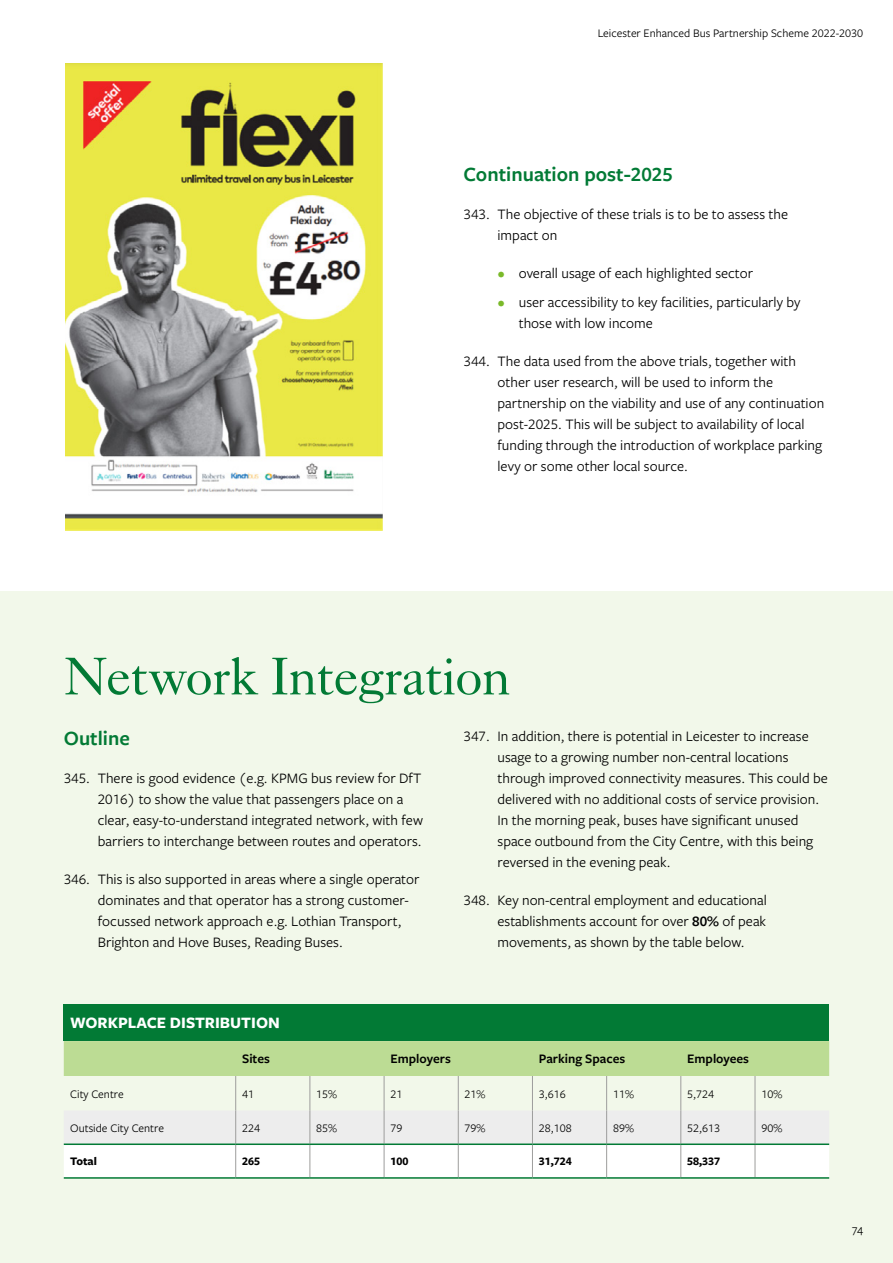
<style>
.page{position:relative;width:893px;height:1263px;background:#fff}
.page>*{position:absolute;margin:0;border:0;box-sizing:border-box;transform-origin:0 0}
.t1{font:52.5px "Kings Caslon Display";color:#027a35}
.t2{font:600 21px "Freight Sans Pro";color:#027a35}
.Table_header{font:700 16.5px "Freight Sans Pro";color:#fff}
.P_-_numbers__LVL1{font:15px/21px "Freight Sans Pro";color:#000}
.P_-_bullet{font:15px/21px "Freight Sans Pro";color:#000}
.Table_section_header{font:600 13.5px "Freight Sans Pro";color:#000}
.Table_copy{font:12px "Freight Sans Pro";color:#000}
.Table_-_copy{font:12px "Freight Sans Pro";color:#000}
.Table_-_copy-2{font:700 12px "Freight Sans Pro";color:#000}
.Table_copy-2{font:700 12px "Freight Sans Pro";color:#000}
.s1{color:#7ab929}
.s2{font-weight:600}
</style>
<div class="page">
<div style="left:0;top:591px;width:893px;height:672px;background:#f2f8ea"></div>
<img style="left:66px;top:64px;width:317px;height:467px">
<div style="left:64px;top:1004px;width:765px;height:37px;background:#027a35"></div>
<div style="left:64px;top:1041px;width:765px;height:35px;background:#bcdc94"></div>
<svg style="left:64px;top:1110px;width:765px;height:67px"></svg>
<hr style="left:235px;top:1076px;width:1px;height:34px;background:#9d9d9c">
<hr style="left:310px;top:1076px;width:1px;height:34px;background:#9d9d9c">
<hr style="left:384px;top:1076px;width:1px;height:34px;background:#9d9d9c">
<hr style="left:458px;top:1076px;width:1px;height:34px;background:#9d9d9c">
<hr style="left:532px;top:1076px;width:1px;height:34px;background:#9d9d9c">
<hr style="left:606px;top:1076px;width:1px;height:34px;background:#9d9d9c">
<hr style="left:681px;top:1076px;width:1px;height:34px;background:#9d9d9c">
<hr style="left:755px;top:1076px;width:1px;height:34px;background:#9d9d9c">
<hr style="left:235px;top:1110px;width:1px;height:33px;background:#9d9d9c">
<hr style="left:310px;top:1110px;width:1px;height:33px;background:#9d9d9c">
<hr style="left:384px;top:1110px;width:1px;height:33px;background:#9d9d9c">
<hr style="left:458px;top:1110px;width:1px;height:33px;background:#9d9d9c">
<hr style="left:532px;top:1110px;width:1px;height:33px;background:#9d9d9c">
<hr style="left:606px;top:1110px;width:1px;height:33px;background:#9d9d9c">
<hr style="left:681px;top:1110px;width:1px;height:33px;background:#9d9d9c">
<hr style="left:755px;top:1110px;width:1px;height:33px;background:#9d9d9c">
<hr style="left:235px;top:1145px;width:1px;height:32px;background:#9d9d9c">
<hr style="left:310px;top:1145px;width:1px;height:32px;background:#9d9d9c">
<hr style="left:384px;top:1145px;width:1px;height:32px;background:#9d9d9c">
<hr style="left:458px;top:1145px;width:1px;height:32px;background:#9d9d9c">
<hr style="left:532px;top:1145px;width:1px;height:32px;background:#9d9d9c">
<hr style="left:606px;top:1145px;width:1px;height:32px;background:#9d9d9c">
<hr style="left:681px;top:1145px;width:1px;height:32px;background:#9d9d9c">
<hr style="left:755px;top:1145px;width:1px;height:32px;background:#9d9d9c">
<hr style="left:64px;top:1143px;width:172px;height:2px;background:#027a35">
<hr style="left:236px;top:1143px;width:74px;height:2px;background:#027a35">
<hr style="left:310px;top:1143px;width:74px;height:2px;background:#027a35">
<hr style="left:384px;top:1143px;width:74px;height:2px;background:#027a35">
<hr style="left:458px;top:1143px;width:74px;height:2px;background:#027a35">
<hr style="left:532px;top:1143px;width:75px;height:2px;background:#027a35">
<hr style="left:607px;top:1143px;width:74px;height:2px;background:#027a35">
<hr style="left:681px;top:1143px;width:74px;height:2px;background:#027a35">
<hr style="left:755px;top:1143px;width:74px;height:2px;background:#027a35">
<hr style="left:64px;top:1177px;width:172px;height:2px;background:#027a35">
<hr style="left:236px;top:1177px;width:74px;height:2px;background:#027a35">
<hr style="left:310px;top:1177px;width:74px;height:2px;background:#027a35">
<hr style="left:384px;top:1177px;width:74px;height:2px;background:#027a35">
<hr style="left:458px;top:1177px;width:74px;height:2px;background:#027a35">
<hr style="left:532px;top:1177px;width:75px;height:2px;background:#027a35">
<hr style="left:607px;top:1177px;width:74px;height:2px;background:#027a35">
<hr style="left:681px;top:1177px;width:74px;height:2px;background:#027a35">
<hr style="left:755px;top:1177px;width:74px;height:2px;background:#027a35">
<p class="Table_copy" style="left:598px;top:25px;width:267px">Leicester Enhanced Bus Partnership Scheme 2022-2030</p>
<h3 class="t2" style="left:463px;top:160px;width:211px">Continuation post-2025</h3>
<p class="P_-_numbers__LVL1" style="left:497px;top:203px;width:292px;text-indent:-34px">343. The objective of these trials is to be to assess the impact on</p>
<p class="P_-_bullet" style="left:497px;top:262px;width:257px"><span class="s1">•</span> overall usage of each highlighted sector</p>
<p class="P_-_bullet" style="left:519px;top:291px;width:283px;text-indent:-21px"><span class="s1">•</span> user accessibility to key facilities, particularly by those with low income</p>
<p class="P_-_numbers__LVL1" style="left:497px;top:350px;width:328px;text-indent:-34px">344. The data used from the above trials, together with other user research, will be used to inform the partnership on the viability and use of any continuation post-2025. This will be subject to availability of local funding through the introduction of workplace parking levy or some other local source.</p>
<h2 class="t1" style="left:64px;top:646px;width:448px">Network Integration</h2>
<h3 class="t2" style="left:64px;top:724px;width:68px">Outline</h3>
<p class="P_-_numbers__LVL1" style="left:98px;top:767px;width:327px;text-indent:-34px">345. There is good evidence (e.g. KPMG bus review for DfT 2016) to show the value that passengers place on a clear, easy-to-understand integrated network, with few barriers to interchange between routes and operators.</p>
<p class="P_-_numbers__LVL1" style="left:98px;top:868px;width:323px;text-indent:-34px">346. This is also supported in areas where a single operator dominates and that operator has a strong customer&shy;focussed network approach e.g. Lothian Transport, Brighton and Hove Buses, Reading Buses.</p>
<p class="P_-_numbers__LVL1" style="left:497px;top:725px;width:332px;text-indent:-34px">347. In addition, there is potential in Leicester to increase usage to a growing number non-central locations through improved connectivity measures. This could be delivered with no additional costs of service provision.<br>In the morning peak, buses have significant unused space outbound from the City Centre, with this being reversed in the evening peak.</p>
<p class="P_-_numbers__LVL1" style="left:497px;top:889px;width:271px;text-align:justify;text-indent:-34px">348. Key non-central employment and educational establishments account for over <span class="s2">80%</span> of peak movements, as shown by the table below.</p>
<p class="Table_header" style="left:70px;top:1011px;width:211px">WORKPLACE DISTRIBUTION</p>
<p class="Table_section_header" style="left:242px;top:1050px;width:29px">Sites</p>
<p class="Table_section_header" style="left:390px;top:1050px;width:62px">Employers</p>
<p class="Table_section_header" style="left:539px;top:1050px;width:88px">Parking Spaces</p>
<p class="Table_section_header" style="left:687px;top:1050px;width:63px">Employees</p>
<p class="Table_copy" style="left:70px;top:1086px;width:55px">City Centre</p>
<p class="Table_-_copy" style="left:242px;top:1086px;width:13px">41</p>
<p class="Table_-_copy" style="left:316px;top:1086px;width:22px">15%</p>
<p class="Table_-_copy" style="left:390px;top:1086px;width:13px">21</p>
<p class="Table_-_copy" style="left:465px;top:1086px;width:22px">21%</p>
<p class="Table_-_copy" style="left:539px;top:1086px;width:28px">3,616</p>
<p class="Table_-_copy" style="left:613px;top:1086px;width:22px">11%</p>
<p class="Table_-_copy" style="left:687px;top:1086px;width:28px">5,724</p>
<p class="Table_-_copy" style="left:761px;top:1086px;width:22px">10%</p>
<p class="Table_copy" style="left:70px;top:1119px;width:95px">Outside City Centre</p>
<p class="Table_-_copy" style="left:242px;top:1119px;width:19px">224</p>
<p class="Table_-_copy" style="left:316px;top:1119px;width:22px">85%</p>
<p class="Table_-_copy" style="left:390px;top:1119px;width:13px">79</p>
<p class="Table_-_copy" style="left:465px;top:1119px;width:22px">79%</p>
<p class="Table_-_copy" style="left:539px;top:1119px;width:34px">28,108</p>
<p class="Table_-_copy" style="left:613px;top:1119px;width:22px">89%</p>
<p class="Table_-_copy" style="left:687px;top:1119px;width:34px">52,613</p>
<p class="Table_-_copy" style="left:761px;top:1119px;width:22px">90%</p>
<p class="Table_copy-2" style="left:70px;top:1153px;width:28px">Total</p>
<p class="Table_-_copy-2" style="left:242px;top:1153px;width:19px">265</p>
<p class="Table_-_copy-2" style="left:390px;top:1153px;width:19px">100</p>
<p class="Table_-_copy-2" style="left:539px;top:1153px;width:34px">31,724</p>
<p class="Table_-_copy-2" style="left:687px;top:1153px;width:34px">58,337</p>
<p class="Table_copy" style="left:852px;top:1221px;width:13px">74</p>
</div>
